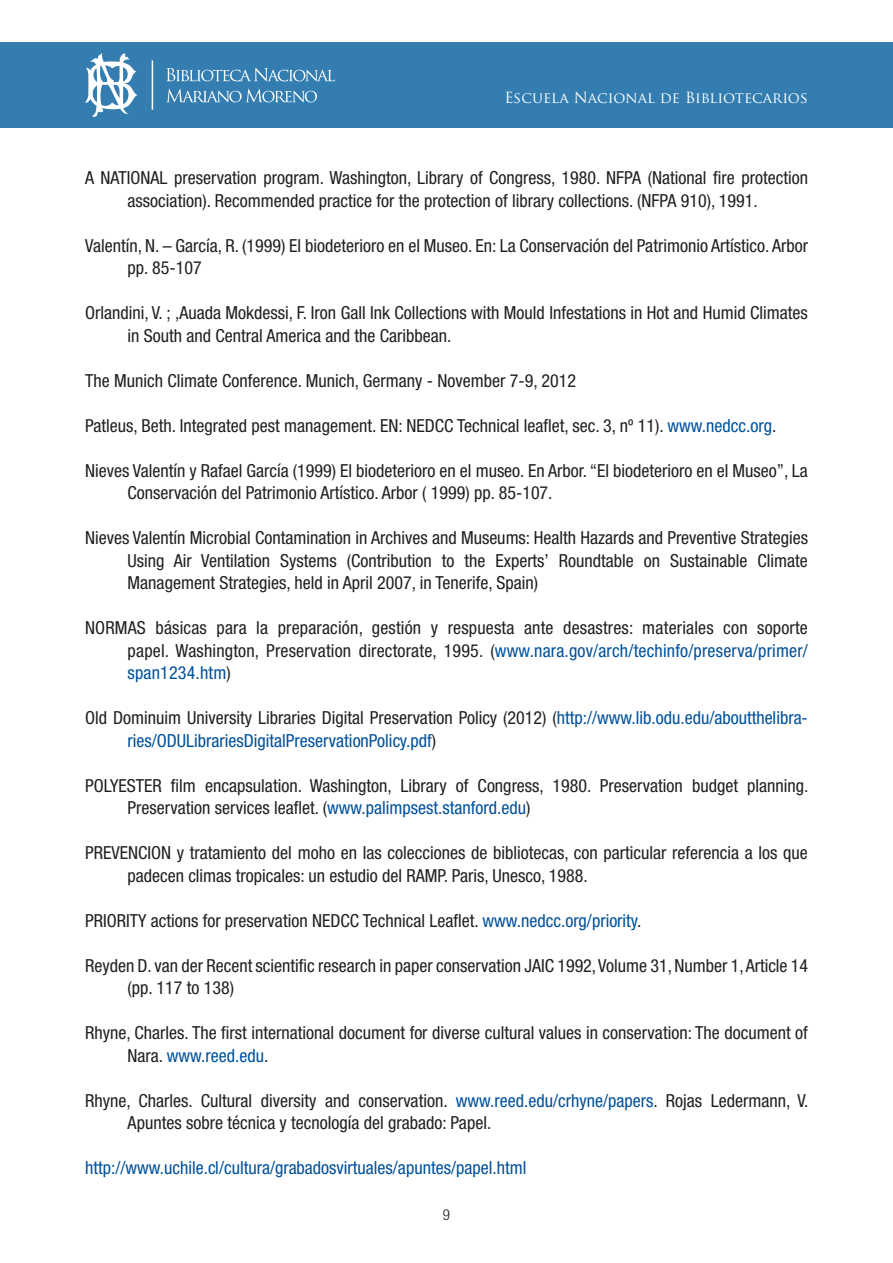
<style>
.page{position:relative;width:893px;height:1263px;background:#fff}
.page>*{position:absolute;margin:0;border:0;box-sizing:border-box;transform-origin:0 0}
.t1{font:condensed 18px/22.5px "Helvetica Neue";color:#231f20}
.t2{font:condensed 18px/22.5px "Helvetica Neue";color:#01519b}
.t3{font:15px "Trajan Pro";color:#fff}
.t4{font:300 condensed 15px "Helvetica Neue";color:#231f20}
.s1{color:#01519b}
.s2{color:#231f20}
</style>
<div class="page">
<div style="left:0;top:43px;width:893px;height:85px;background:#337db1"></div>
<svg style="left:85px;top:53px;width:52px;height:64px"></svg>
<svg style="left:166px;top:68px;width:169px;height:13px"></svg>
<svg style="left:167px;top:89px;width:150px;height:13px"></svg>
<hr style="left:152px;top:60px;width:1px;height:50px;background:#fff">
<p class="t3" style="left:504px;top:88px;width:305px">Escuela Nacional de Bibliotecarios</p>
<p class="t1" style="left:85px;top:167px;width:724px;text-align:center">A NATIONAL preservation program. Washington, Library of Congress, 1980. NFPA (National fire protection association). Recommended practice for the protection of library collections. (NFPA 910), 1991.</p>
<p class="t1" style="left:128px;top:234px;width:682px;text-indent:-43px">Valentín, N. – García, R. (1999) El biodeterioro en el Museo. En: La Conservación del Patrimonio Artístico. Arbor pp. 85-107</p>
<p class="t1" style="left:128px;top:302px;width:682px;text-indent:-43px">Orlandini, V. ; ,Auada Mokdessi, F. Iron Gall Ink Collections with Mould Infestations in Hot and Humid Climates in South and Central America and the Caribbean.</p>
<p class="t1" style="left:85px;top:369px;width:492px">The Munich Climate Conference. Munich, Germany - November 7-9, 2012</p>
<p class="t1" style="left:85px;top:414px;width:693px">Patleus, Beth. Integrated pest management. EN: NEDCC Technical leaflet, sec. 3, nº 11). <span class="s1">www.nedcc.org</span>.</p>
<p class="t1" style="left:128px;top:459px;width:682px;text-indent:-43px">Nieves Valentín y Rafael García (1999) El biodeterioro en el museo. En Arbor. “El biodeterioro en el Museo”, La<br>Conservación del Patrimonio Artístico. Arbor ( 1999) pp. 85-107.</p>
<p class="t1" style="left:128px;top:527px;width:682px;text-align:justify;text-indent:-43px">Nieves Valentín Microbial Contamination in Archives and Museums: Health Hazards and Preventive Strategies Using Air Ventilation Systems (Contribution to the Experts’ Roundtable on Sustainable Climate Management Strategies, held in April 2007, in Tenerife, Spain)</p>
<p class="t1" style="left:128px;top:617px;width:682px;text-align:justify;text-indent:-43px">NORMAS básicas para la preparación, gestión y respuesta ante desastres: materiales con soporte papel. Washington, Preservation directorate, 1995. (<span class="s1">www.nara.gov/arch/techinfo/preserva/primer/ span1234.htm</span>)</p>
<p class="t2" style="left:128px;top:707px;width:682px;text-indent:-43px"><span class="s2">Old Dominuim University Libraries Digital Preservation Policy (2012) (</span>http://www.lib.odu.edu/aboutthelibra&shy;ries/ODULibrariesDigitalPreservationPolicy.pdf<span class="s2">)</span></p>
<p class="t1" style="left:128px;top:774px;width:682px;text-indent:-43px">POLYESTER film encapsulation. Washington, Library of Congress, 1980. Preservation budget planning.<br>Preservation services leaflet. (<span class="s1">www.palimpsest.stanford.edu</span>)</p>
<p class="t1" style="left:128px;top:842px;width:682px;text-indent:-43px">PREVENCION y tratamiento del moho en las colecciones de bibliotecas, con particular referencia a los que padecen climas tropicales: un estudio del RAMP. Paris, Unesco, 1988.</p>
<p class="t1" style="left:85px;top:909px;width:558px">PRIORITY actions for preservation NEDCC Technical Leaflet. <span class="s1">www.nedcc.org/priority</span>.</p>
<p class="t1" style="left:128px;top:954px;width:682px;text-indent:-43px">Reyden D. van der Recent scientific research in paper conservation JAIC 1992, Volume 31, Number 1, Article 14 (pp. 117 to 138)</p>
<p class="t1" style="left:128px;top:1022px;width:682px;text-indent:-43px">Rhyne, Charles. The first international document for diverse cultural values in conservation: The document of<br>Nara. <span class="s1">www.reed.edu</span>.</p>
<p class="t1" style="left:128px;top:1089px;width:683px;text-indent:-43px">Rhyne, Charles. Cultural diversity and conservation. <span class="s1">www.reed.edu/crhyne/papers</span>. Rojas Ledermann, V.<br>Apuntes sobre técnica y tecnología del grabado: Papel.</p>
<p class="t2" style="left:85px;top:1157px;width:443px">http://www.uchile.cl/cultura/grabadosvirtuales/apuntes/papel.html</p>
<p class="t4" style="left:443px;top:1206px;width:9px">9</p>
</div>
